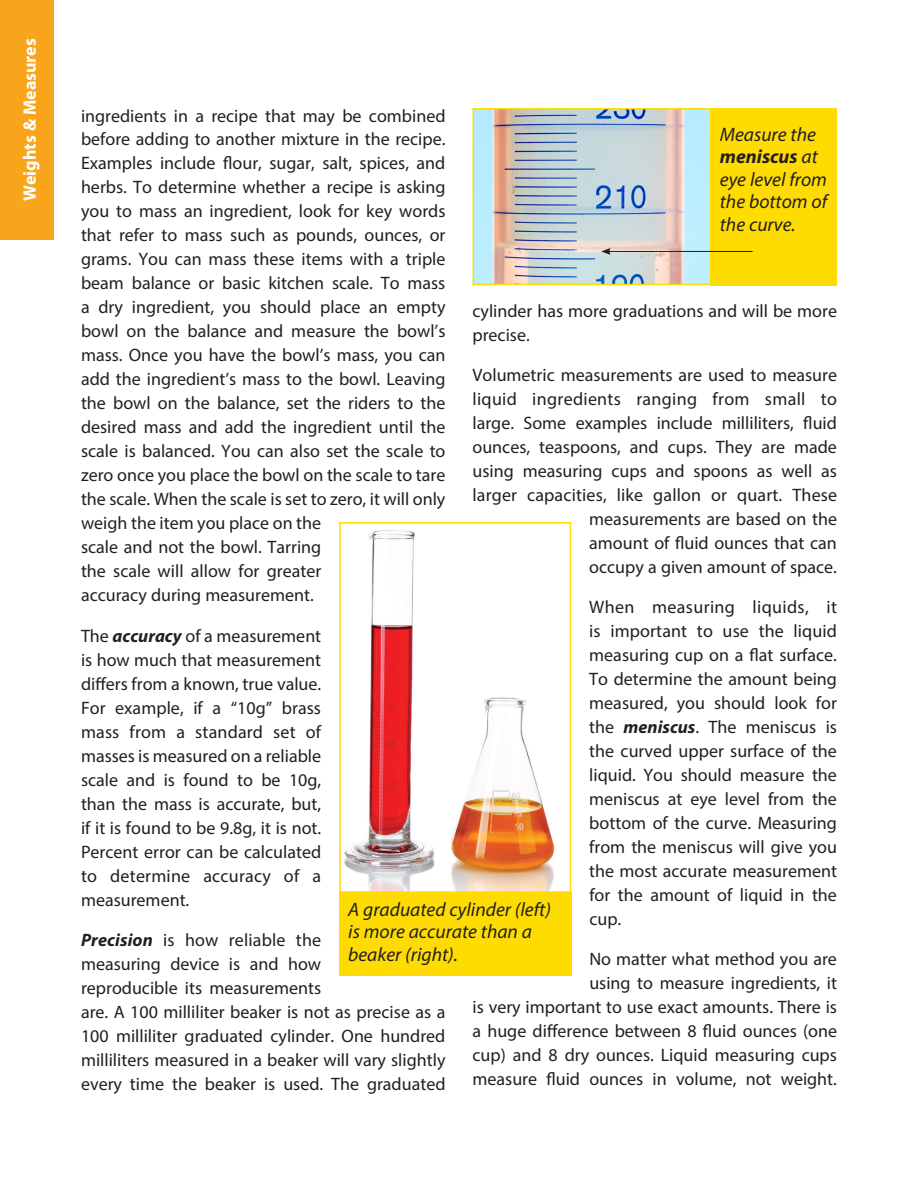
<style>
.page{position:relative;width:918px;height:1188px;background:#fff}
.page>*{position:absolute;margin:0;border:0;box-sizing:border-box;transform-origin:0 0}
.t1{font:italic 19.5px/22.5px "Myriad Pro";color:#231f20}
.body{font:18px/24px "Myriad Pro";color:#231f20}
.t2{font:700 18px "Myriad Pro";color:#fff}
.s1{font-weight:700;font-style:italic}
.s2{font-weight:700}
</style>
<div class="page">
<div style="left:0;top:0;width:54px;height:240px;background:#f9a51b"></div>
<img style="left:344px;top:530px;width:211px;height:360px">
<div style="left:339px;top:522px;width:232px;height:371px;border:2px solid #ffdc01"></div>
<div style="left:339px;top:892px;width:232px;height:83px;background:#ffdc01"></div>
<img style="left:475px;top:111px;width:236px;height:171px">
<div style="left:472px;top:108px;width:365px;height:177px;border:2px solid #ffdc01"></div>
<div style="left:711px;top:108px;width:126px;height:177px;background:#ffdc01"></div>
<hr style="left:608px;top:251px;width:145px;height:1px;background:#231f20">
<svg style="left:601px;top:248px;width:10px;height:7px"></svg>
<p class="t2" style="left:18px;top:201px;width:164px;rotate:-90deg">Weights &amp; Measures</p>
<p class="body" style="left:81px;top:103px;width:366px">ingredients in a recipe that may be combined before adding to another mixture in the recipe.<br>Examples include flour, sugar, salt, spices, and herbs. To determine whether a recipe is asking you to mass an ingredient, look for key words that refer to mass such as pounds, ounces, or grams. You can mass these items with a triple beam balance or basic kitchen scale. To mass a dry ingredient, you should place an empty bowl on the balance and measure the bowl’s mass. Once you have the bowl’s mass, you can add the ingredient’s mass to the bowl. Leaving the bowl on the balance, set the riders to the desired mass and add the ingredient until the scale is balanced. You can also set the scale to zero once you place the bowl on the scale to tare the scale. When the scale is set to zero, it will only weigh the item you place on the<br>scale and not the bowl. Tarring<br>the scale will allow for greater<br>accuracy during measurement.</p>
<p class="body" style="left:81px;top:623px;width:242px;text-align:justify">The <span class="s1">accuracy</span> of a measurement is how much that measurement differs from a known, true value.<br>For example, if a “10g” brass mass from a standard set of masses is measured on a reliable scale and is found to be 10g, than the mass is accurate, but, if it is found to be 9.8g, it is not.<br>Percent error can be calculated to determine accuracy of a measurement.</p>
<p class="body" style="left:81px;top:927px;width:366px"><span class="s1">Precision</span> is how reliable the<br>measuring device is and how<br>reproducible its measurements<br>are. A 100 milliliter beaker is not as precise as a 100 milliliter graduated cylinder. One hundred milliliters measured in a beaker will vary slightly every time the beaker is used. The graduated</p>
<p class="t1" style="left:720px;top:123px;width:109px">Measure the <span class="s2">meniscus</span> at eye level from the bottom of the curve.</p>
<p class="body" style="left:472px;top:298px;width:366px">cylinder has more graduations and will be more precise.</p>
<p class="body" style="left:472px;top:362px;width:366px;text-align:right">Volumetric measurements are used to measure liquid ingredients ranging from small to large. Some examples include milliliters, fluid ounces, teaspoons, and cups. They are made using measuring cups and spoons as well as larger capacities, like gallon or quart. These measurements are based on the<br>amount of fluid ounces that can<br>occupy a given amount of space.</p>
<p class="body" style="left:589px;top:595px;width:249px;text-align:justify">When measuring liquids, it is important to use the liquid measuring cup on a flat surface.<br>To determine the amount being measured, you should look for the <span class="s1">meniscus</span>. The meniscus is the curved upper surface of the liquid. You should measure the meniscus at eye level from the bottom of the curve. Measuring from the meniscus will give you the most accurate measurement for the amount of liquid in the cup.</p>
<p class="body" style="left:473px;top:947px;width:366px;text-align:right">No matter what method you are<br>using to measure ingredients, it<br>is very important to use exact amounts. There is a huge difference between 8 fluid ounces (one cup) and 8 dry ounces. Liquid measuring cups measure fluid ounces in volume, not weight.</p>
<p class="t1" style="left:348px;top:898px;width:204px">A graduated cylinder (left) is more accurate than a beaker (right).</p>
</div>
